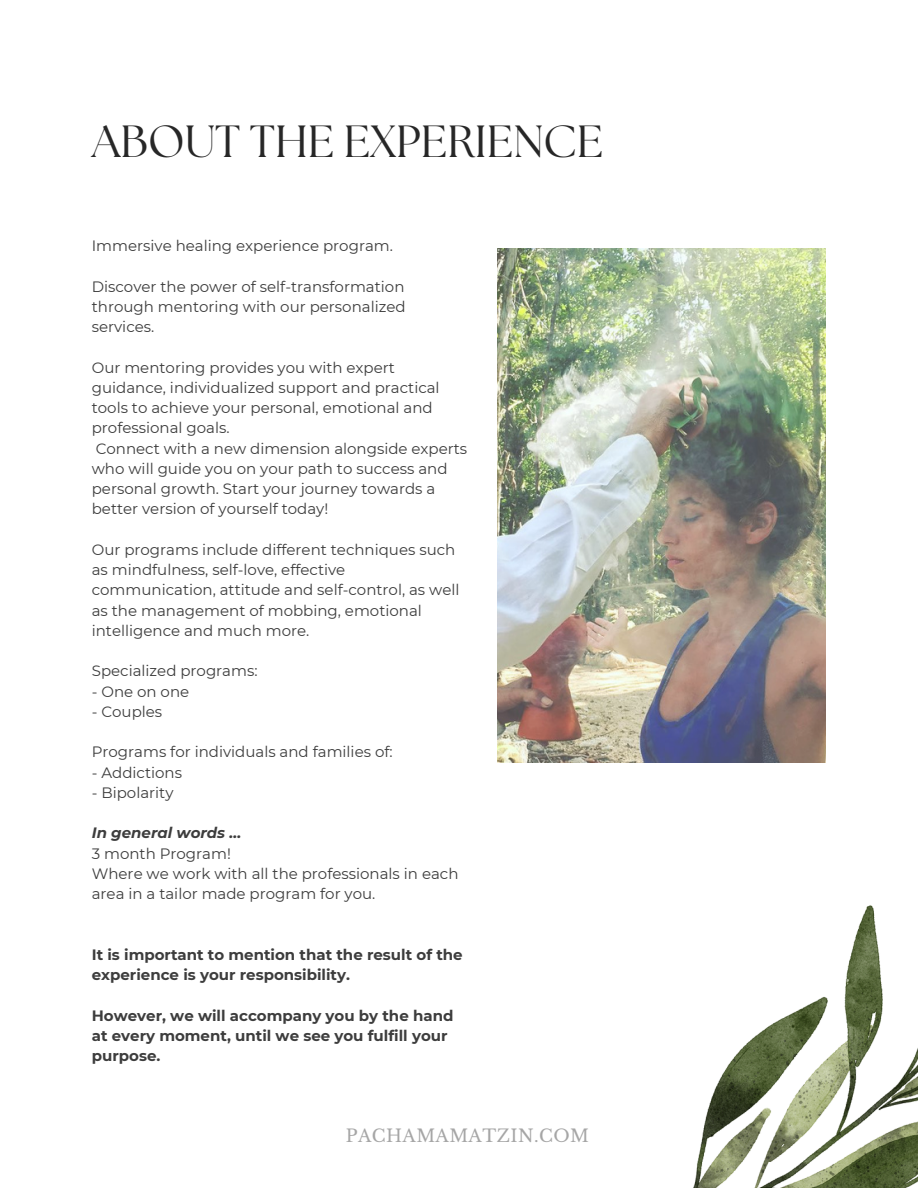
<style>
.page{position:relative;width:918px;height:1188px;background:#fff}
.page>*{position:absolute;margin:0;border:0;box-sizing:border-box;transform-origin:0 0}
.t1{font:45px "The Seasons";color:#272727}
.t2{font:17.25px "Libre Baskerville";letter-spacing:.025em;color:#a6a6a6}
.t3{font:15px/20.2px "Montserrat";color:#3d3d3d}
.t4{font:700 15px/20.2px "Montserrat";color:#3d3d3d}
.t5{font:italic 700 15px "Montserrat";color:#3d3d3d}
</style>
<div class="page">
<img style="left:497px;top:249px;width:329px;height:514px">
<img style="left:693px;top:905px;width:225px;height:283px">
<h2 class="t1" style="left:92px;top:121px;width:513px">ABOUT THE EXPERIENCE</h2>
<h1 class="t3" style="left:92px;top:236px;width:303px">Immersive healing experience program.</h1>
<p class="t3" style="left:92px;top:276px;width:315px;text-align:justify">Discover the power of self-transformation through mentoring with our personalized services.</p>
<p class="t3" style="left:92px;top:357px;width:349px">Our mentoring provides you with expert guidance, individualized support and practical tools to achieve your personal, emotional and professional goals.</p>
<p class="t3" style="left:92px;top:438px;width:377px">Connect with a new dimension alongside experts who will guide you on your path to success and personal growth. Start your journey towards a better version of yourself today!</p>
<p class="t3" style="left:92px;top:539px;width:369px">Our programs include different techniques such as mindfulness, self-love, effective communication, attitude and self-control, as well as the management of mobbing, emotional intelligence and much more.</p>
<p class="t3" style="left:92px;top:661px;width:167px">Specialized programs:</p>
<p class="t3" style="left:92px;top:681px;width:99px">- One on one</p>
<p class="t3" style="left:92px;top:701px;width:72px">- Couples</p>
<p class="t3" style="left:92px;top:742px;width:302px">Programs for individuals and families of:</p>
<p class="t3" style="left:92px;top:762px;width:92px">- Addictions</p>
<p class="t3" style="left:92px;top:782px;width:83px">- Bipolarity</p>
<p class="t5" style="left:92px;top:824px;width:151px">In general words ...</p>
<p class="t3" style="left:92px;top:843px;width:141px">3 month Program!</p>
<p class="t3" style="left:92px;top:863px;width:368px">Where we work with all the professionals in each area in a tailor made program for you.</p>
<p class="t4" style="left:92px;top:944px;width:372px">It is important to mention that the result of the experience is your responsibility.</p>
<h3 class="t4" style="left:92px;top:1005px;width:363px">However, we will accompany you by the hand at every moment, until we see you fulfill your purpose.</h3>
<h3 class="t2" style="left:346px;top:1125px;width:245px">PACHAMAMATZIN.COM</h3>
</div>
